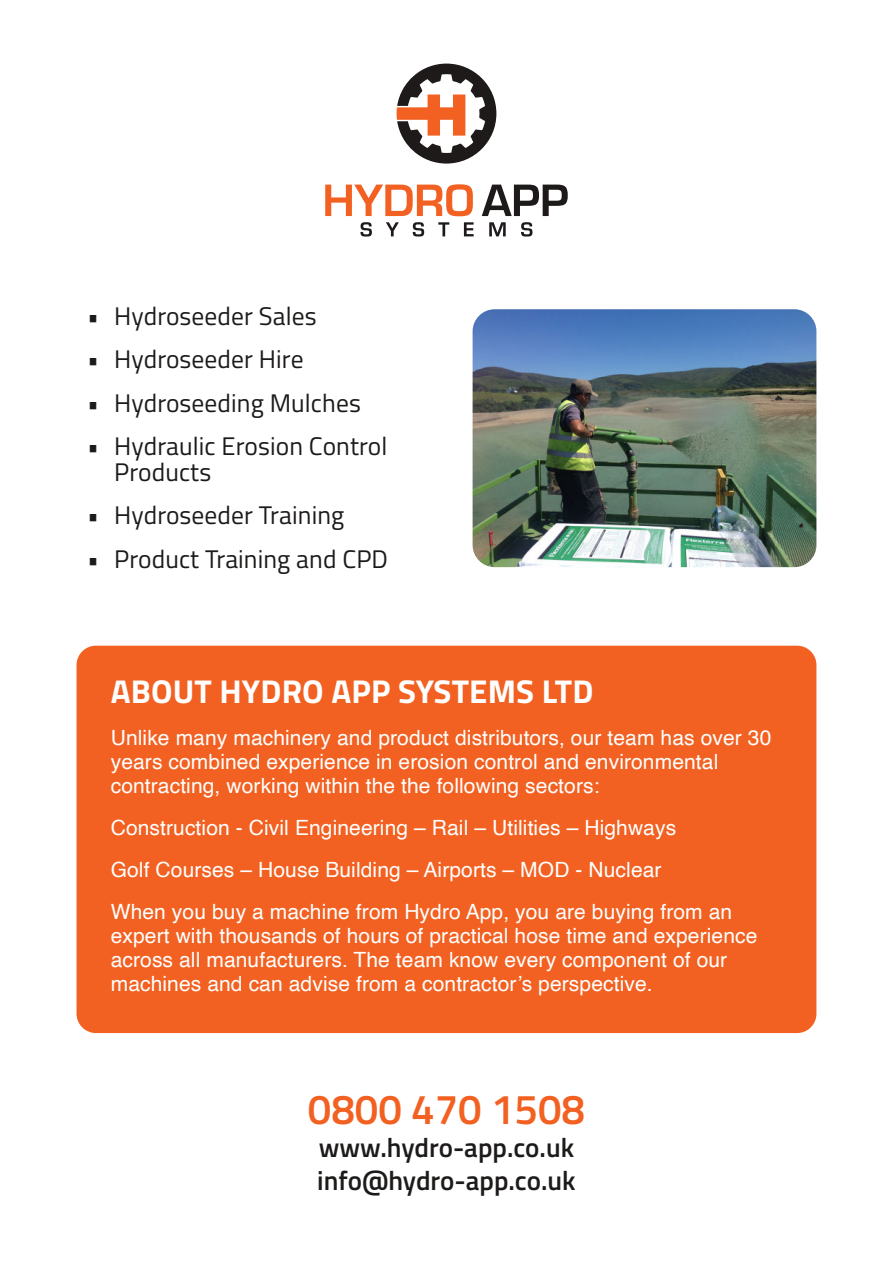
<style>
.page{position:relative;width:893px;height:1263px;background:#fff}
.page>*{position:absolute;margin:0;border:0;box-sizing:border-box;transform-origin:0 0}
.t1{font:600 42px "Titillium Web";color:#f26121}
.t2{font:700 33px "Titillium Web";letter-spacing:.005em;color:#fff}
.t3{font:600 27px/33px "Titillium Web";color:#1d1b1a}
.t4{font:25.5px/25.5px "Titillium Web";letter-spacing:.005em;color:#1d1b1a}
.t5{font:21px/24px "Helvetica";letter-spacing:.005em;color:#fff}
</style>
<div class="page">
<img style="left:473px;top:309px;width:343px;height:258px;border-radius:22px">
<div style="left:77px;top:646px;width:739px;height:387px;background:#f26121;border-radius:19px"></div>
<svg style="left:325px;top:64px;width:243px;height:173px"></svg>
<p class="t4" style="left:87px;top:302px;width:231px">• Hydroseeder Sales</p>
<p class="t4" style="left:87px;top:345px;width:218px">• Hydroseeder Hire</p>
<p class="t4" style="left:87px;top:389px;width:275px">• Hydroseeding Mulches</p>
<p class="t4" style="left:114px;top:432px;width:275px;text-indent:-27px">• Hydraulic Erosion Control<br>Products</p>
<p class="t4" style="left:87px;top:501px;width:259px">• Hydroseeder Training</p>
<p class="t4" style="left:87px;top:545px;width:302px">• Product Training and CPD</p>
<h2 class="t2" style="left:111px;top:666px;width:484px">ABOUT HYDRO APP SYSTEMS LTD</h2>
<p class="t5" style="left:111px;top:726px;width:662px">Unlike many machinery and product distributors, our team has over 30 years combined experience in erosion control and environmental contracting, working within the the following sectors:</p>
<p class="t5" style="left:111px;top:807px;width:623px;line-height:42px">Construction - Civil Engineering – Rail – Utilities – Highways<br>Golf Courses – House Building – Airports – MOD - Nuclear<br>When you buy a machine from Hydro App, you are buying from an</p>
<p class="t5" style="left:111px;top:924px;width:648px">expert with thousands of hours of practical hose time and experience across all manufacturers. The team know every component of our machines and can advise from a contractor’s perspective.</p>
<h1 class="t1" style="left:308px;top:1077px;width:279px">0800 470 1508</h1>
<p class="t3" style="left:317px;top:1129px;width:260px">www.hydro-app.co.uk info@hydro-app.co.uk</p>
</div>
